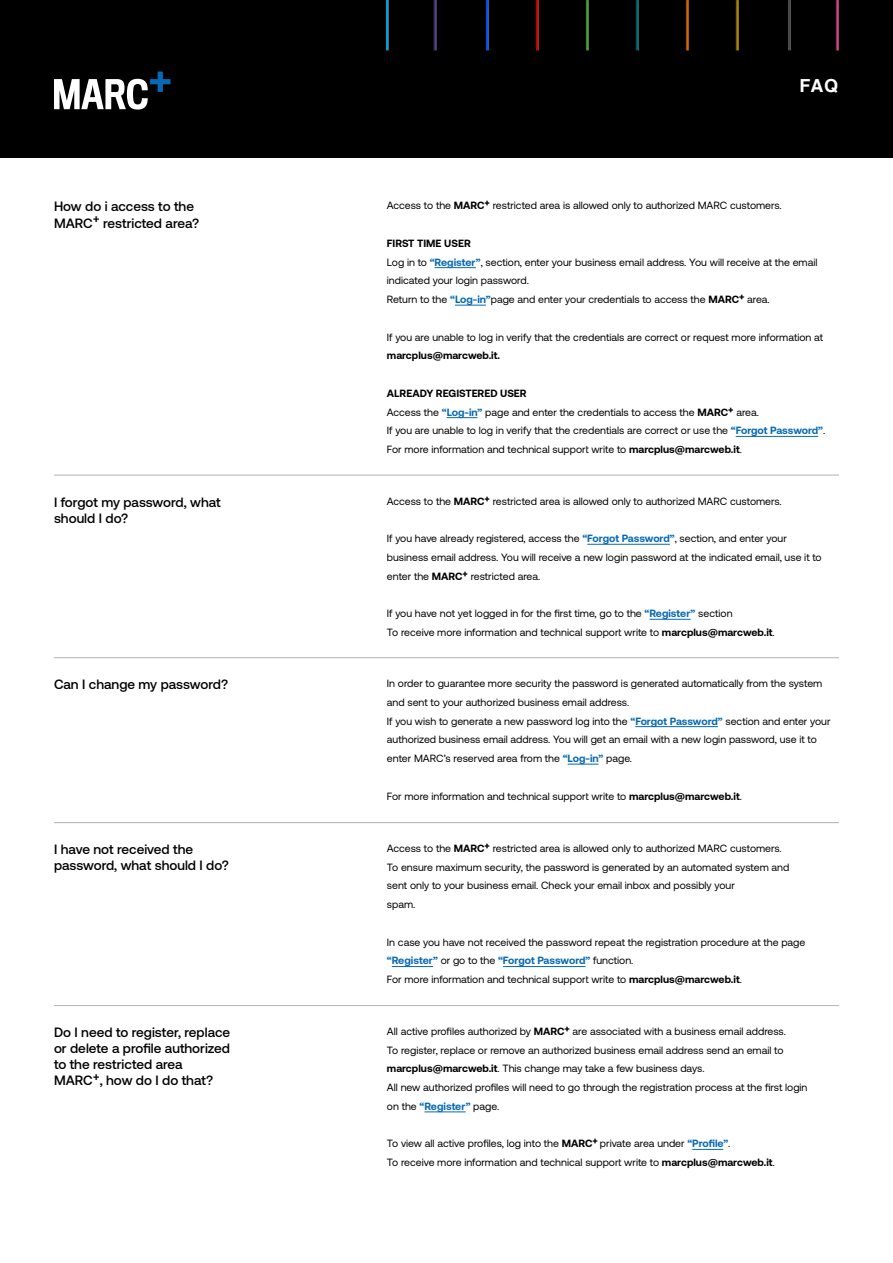
<style>
.page{position:relative;width:893px;height:1263px;background:#fff}
.page>*{position:absolute;margin:0;border:0;box-sizing:border-box;transform-origin:0 0}
.t1{font:700 18px "Helvetica";color:#fff}
.t2{font:500 13.5px/16.2px "Aeonik";color:#000}
.t3{font:10.5px/18.8px "Aeonik";color:#000}
.t4{font:700 10.5px "Aeonik";color:#000}
.s1{font-weight:700}
.s2{font-weight:700;color:#0669b3}
</style>
<div class="page">
<div style="left:0;top:0;width:893px;height:158px;background:#000"></div>
<img style="left:387px;top:0;width:452px;height:51px">
<hr style="left:435px;top:267px;width:41px;height:1px;background:#0669b3">
<hr style="left:455px;top:305px;width:31px;height:1px;background:#0669b3">
<hr style="left:447px;top:417px;width:31px;height:1px;background:#0669b3">
<hr style="left:736px;top:436px;width:82px;height:1px;background:#0669b3">
<hr style="left:54px;top:475px;width:785px;height:1px;background:#b3b2b2">
<hr style="left:587px;top:544px;width:83px;height:1px;background:#0669b3">
<hr style="left:649px;top:619px;width:42px;height:1px;background:#0669b3">
<hr style="left:392px;top:966px;width:41px;height:1px;background:#0669b3">
<hr style="left:503px;top:966px;width:82px;height:1px;background:#0669b3">
<hr style="left:54px;top:822px;width:785px;height:1px;background:#b3b2b2">
<hr style="left:54px;top:1005px;width:785px;height:1px;background:#b3b2b2">
<hr style="left:424px;top:1111px;width:42px;height:1px;background:#0669b3">
<hr style="left:692px;top:1149px;width:31px;height:1px;background:#0669b3">
<hr style="left:54px;top:657px;width:785px;height:1px;background:#b3b2b2">
<hr style="left:635px;top:726px;width:83px;height:1px;background:#0669b3">
<hr style="left:568px;top:764px;width:30px;height:1px;background:#0669b3">
<svg style="left:54px;top:72px;width:116px;height:38px"></svg>
<h1 class="t1" style="left:799px;top:75px;width:40px">FAQ</h1>
<p class="t2" style="left:54px;top:198px;width:147px">How do i access to the<br>MARC+ restricted area?</p>
<p class="t3" style="left:387px;top:196px;width:396px">Access to the <span class="s1">MARC</span><sup>+</sup> restricted area is allowed only to authorized MARC customers.</p>
<p class="t3" style="left:387px;top:234px;width:432px"><span class="s1">FIRST TIME USER<br></span>Log in to <span class="s2">“Register”</span>, section, enter your business email address. You will receive at the email indicated your login password.<br>Return to the <span class="s2">“Log-in”</span>page and enter your credentials to access the <span class="s1">MARC</span><sup>+</sup> area.</p>
<p class="t3" style="left:387px;top:327px;width:437px">If you are unable to log in verify that the credentials are correct or request more information at</p>
<p class="t4" style="left:387px;top:350px;width:115px">marcplus@marcweb.it.</p>
<p class="t3" style="left:387px;top:384px;width:440px"><span class="s1">ALREADY REGISTERED USER<br></span>Access the <span class="s2">“Log-in”</span> page and enter the credentials to access the <span class="s1">MARC</span><sup>+</sup> area.<br>If you are unable to log in verify that the credentials are correct or use the <span class="s2">“Forgot Password”</span>.<br>For more information and technical support write to <span class="s1">marcplus@marcweb.it</span>.</p>
<p class="t2" style="left:54px;top:494px;width:168px">I forgot my password, what should I do?</p>
<p class="t3" style="left:387px;top:492px;width:396px">Access to the <span class="s1">MARC</span><sup>+</sup> restricted area is allowed only to authorized MARC customers.</p>
<p class="t3" style="left:387px;top:529px;width:436px">If you have already registered, access the <span class="s2">“Forgot Password”</span>, section, and enter your business email address. You will receive a new login password at the indicated email, use it to enter the <span class="s1">MARC</span><sup>+</sup> restricted area.</p>
<p class="t3" style="left:387px;top:604px;width:389px">If you have not yet logged in for the first time, go to the <span class="s2">“Register”</span> section<br>To receive more information and technical support write to <span class="s1">marcplus@marcweb.it</span>.</p>
<p class="t2" style="left:54px;top:676px;width:176px">Can I change my password?</p>
<p class="t3" style="left:387px;top:674px;width:445px">In order to guarantee more security the password is generated automatically from the system and sent to your authorized business email address.<br>If you wish to generate a new password log into the <span class="s2">“Forgot Password”</span> section and enter your authorized business email address. You will get an email with a new login password, use it to enter MARC’s reserved area from the <span class="s2">“Log-in”</span> page.</p>
<p class="t3" style="left:387px;top:786px;width:356px">For more information and technical support write to <span class="s1">marcplus@marcweb.it</span>.</p>
<p class="t2" style="left:54px;top:841px;width:176px">I have not received the password, what should I do?</p>
<p class="t2" style="left:54px;top:1024px;width:178px">Do I need to register, replace or delete a profile authorized to the restricted area<br>MARC+, how do I do that?</p>
<p class="t3" style="left:387px;top:839px;width:404px">Access to the <span class="s1">MARC</span><sup>+</sup> restricted area is allowed only to authorized MARC customers.<br>To ensure maximum security, the password is generated by an automated system and sent only to your business email. Check your email inbox and possibly your<br>spam.</p>
<p class="t3" style="left:387px;top:933px;width:420px">In case you have not received the password repeat the registration procedure at the page <span class="s2">“Register”</span> or go to the <span class="s2">“Forgot Password”</span> function.<br>For more information and technical support write to <span class="s1">marcplus@marcweb.it</span>.</p>
<p class="t3" style="left:387px;top:1022px;width:422px">All active profiles authorized by <span class="s1">MARC</span><sup>+</sup> are associated with a business email address.<br>To register, replace or remove an authorized business email address send an email to <span class="s1">marcplus@marcweb.it</span>. This change may take a few business days.<br>All new authorized profiles will need to go through the registration process at the first login on the <span class="s2">“Register”</span> page.</p>
<p class="t3" style="left:387px;top:1134px;width:389px">To view all active profiles, log into the <span class="s1">MARC</span><sup>+</sup> private area under <span class="s2">“Profile”</span>.<br>To receive more information and technical support write to <span class="s1">marcplus@marcweb.it</span>.</p>
</div>
